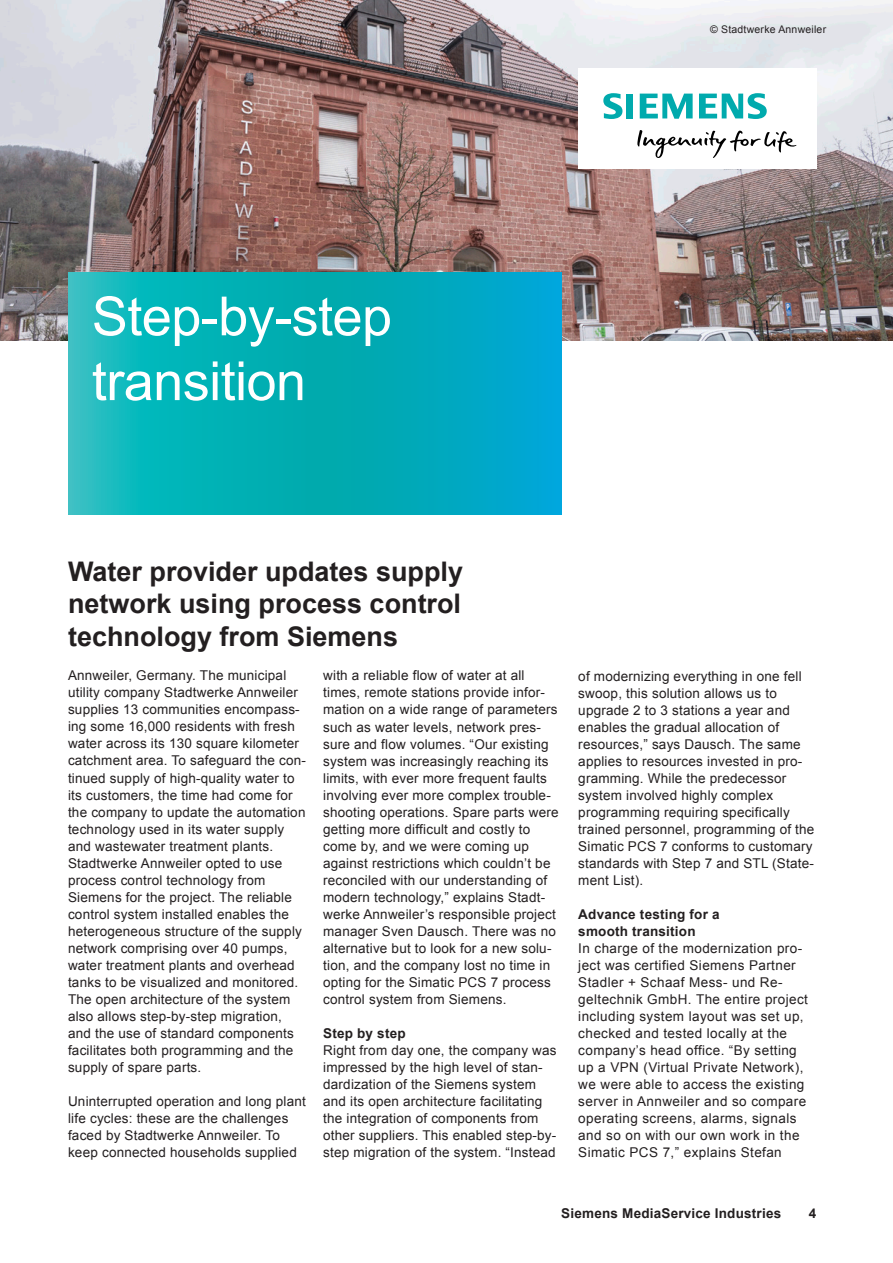
<style>
.page{position:relative;width:893px;height:1263px;background:#fff}
.page>*{position:absolute;margin:0;border:0;box-sizing:border-box;transform-origin:0 0}
.t1{font:54px/64.8px "Arial";letter-spacing:-.01em;color:#fff}
.t2{font:700 27px/32.4px "Arial";color:#231f20;text-align:justify}
.t3{font:13.5px/17px "Arial";letter-spacing:.015em;color:#231f20}
.t4{font:700 13.5px/17px "Arial";letter-spacing:.015em;color:#231f20}
.t5{font:10.5px "Arial";letter-spacing:.02em;color:#231f20}
</style>
<div class="page">
<img style="left:0;top:0;width:893px;height:340px">
<svg style="left:68px;top:272px;width:493px;height:243px;background:#07afbb"></svg>
<div style="left:578px;top:68px;width:238px;height:101px;background:#fff"></div>
<svg style="left:637px;top:130px;width:159px;height:28px"></svg>
<svg style="left:603px;top:93px;width:30px;height:26px"></svg>
<svg style="left:640px;top:94px;width:53px;height:25px"></svg>
<svg style="left:699px;top:93px;width:68px;height:26px"></svg>
<p class="t5" style="left:710px;top:22px;width:118px">© Stadtwerke Annweiler</p>
<h1 class="t1" style="left:92px;top:284px;width:302px">Step-by-step transition</h1>
<h2 class="t2" style="left:68px;top:556px;width:397px">Water provider updates supply network using process control technology from Siemens</h2>
<p class="t3" style="left:68px;top:667px;width:240px">Annweiler, Germany. The municipal utility company Stadtwerke Annweiler supplies 13 communities encompass&shy;ing some 16,000 residents with fresh water across its 130 square kilometer catchment area. To safeguard the con&shy;tinued supply of high-quality water to its customers, the time had come for the company to update the automation technology used in its water supply and wastewater treatment plants.<br>Stadtwerke Annweiler opted to use process control technology from Siemens for the project. The reliable control system installed enables the heterogeneous structure of the supply network comprising over 40 pumps, water treatment plants and overhead tanks to be visualized and monitored.<br>The open architecture of the system also allows step-by-step migration, and the use of standard components facilitates both programming and the supply of spare parts.</p>
<p class="t3" style="left:68px;top:1093px;width:239px">Uninterrupted operation and long plant life cycles: these are the challenges faced by Stadtwerke Annweiler. To keep connected households supplied</p>
<p class="t3" style="left:323px;top:667px;width:237px">with a reliable flow of water at all times, remote stations provide infor&shy;mation on a wide range of parameters such as water levels, network pres&shy;sure and flow volumes. “Our existing system was increasingly reaching its limits, with ever more frequent faults involving ever more complex trouble&shy;shooting operations. Spare parts were getting more difficult and costly to come by, and we were coming up against restrictions which couldn’t be reconciled with our understanding of modern technology,” explains Stadt&shy;werke Annweiler’s responsible project manager Sven Dausch. There was no alternative but to look for a new solu&shy;tion, and the company lost no time in opting for the Simatic PCS 7 process control system from Siemens.</p>
<p class="t4" style="left:323px;top:1025px;width:84px">Step by step</p>
<p class="t3" style="left:323px;top:1042px;width:235px">Right from day one, the company was impressed by the high level of stan&shy;dardization of the Siemens system and its open architecture facilitating the integration of components from other suppliers. This enabled step-by&shy;step migration of the system. “Instead</p>
<p class="t3" style="left:578px;top:667px;width:238px">of modernizing everything in one fell swoop, this solution allows us to upgrade 2 to 3 stations a year and enables the gradual allocation of resources,” says Dausch. The same applies to resources invested in pro&shy;gramming. While the predecessor system involved highly complex programming requiring specifically trained personnel, programming of the Simatic PCS 7 conforms to customary standards with Step 7 and STL (State&shy;ment List).</p>
<p class="t4" style="left:578px;top:906px;width:143px">Advance testing for a smooth transition</p>
<p class="t3" style="left:578px;top:940px;width:231px">In charge of the modernization pro&shy;ject was certified Siemens Partner Stadler + Schaaf Mess- und Re&shy;geltechnik GmbH. The entire project including system layout was set up, checked and tested locally at the company’s head office. “By setting up a VPN (Virtual Private Network), we were able to access the existing server in Annweiler and so compare operating screens, alarms, signals and so on with our own work in the Simatic PCS 7,” explains Stefan</p>
<p class="t4" style="left:561px;top:1205px;width:221px">Siemens MediaService Industries</p>
<p class="t4" style="left:809px;top:1205px;width:9px">4</p>
</div>
